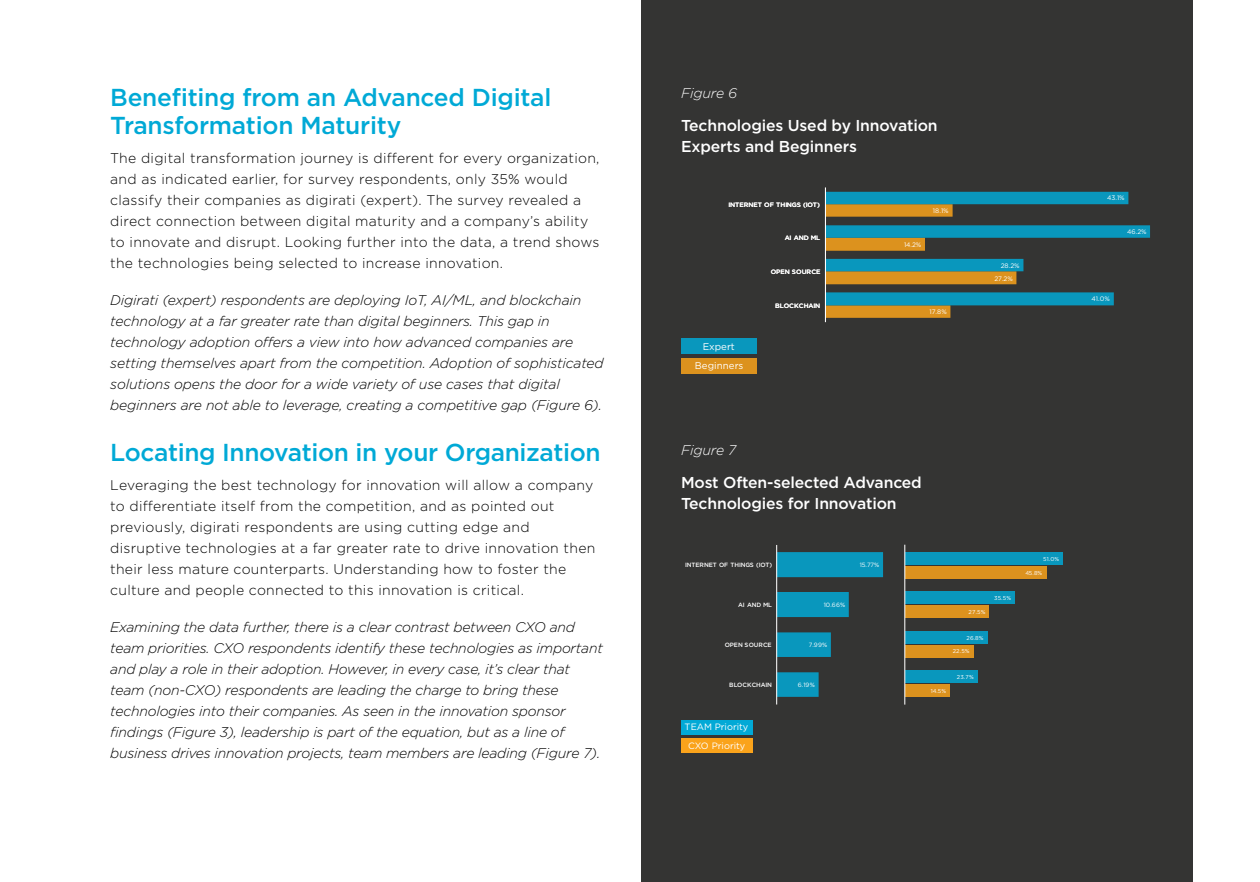
<style>
.page{position:relative;width:1260px;height:882px;background:#fff}
.page>*{position:absolute;margin:0;border:0;box-sizing:border-box;transform-origin:0 0}
.t1{font:500 24.5px/28px "Gotham";letter-spacing:-.015em;color:#00a9d6}
.t2{font:500 15.75px/21px "Gotham";letter-spacing:-.01em;color:#fff}
.t3{font:italic 300 14px/21px "Gotham";letter-spacing:-.015em;color:#000}
.t4{font:300 14px/21px "Gotham";letter-spacing:.02em;color:#000}
.t5{font:italic 300 14px "Gotham";letter-spacing:-.01em;color:#fff}
.t6{font:9.8px "Gotham";color:#fff}
.t7{font:9.28px "Gotham";letter-spacing:-.005em;color:#fff}
.t8{font:6.48px "Gotham";letter-spacing:-.015em;color:#fff}
.t9{font:500 6.3px "Gotham";letter-spacing:-.015em;color:#fff}
.t10{font:500 6.12px "Gotham";letter-spacing:-.015em;color:#fff}
.t11{font:6.12px "Gotham";letter-spacing:-.02em;color:#fff}
.t12{font:5.6px "Gotham";letter-spacing:.03em;color:#fff}
</style>
<div class="page">
<div style="left:641px;top:0;width:552px;height:882px;background:#343433"></div>
<svg style="left:826px;top:192px;width:324px;height:126px"></svg>
<hr style="left:825px;top:187px;width:1px;height:135px;background:#fff">
<div style="left:681px;top:358px;width:76px;height:16px;background:#dc921e"></div>
<div style="left:681px;top:339px;width:76px;height:15px;background:#0997bd"></div>
<svg style="left:777px;top:552px;width:106px;height:145px"></svg>
<hr style="left:776px;top:545px;width:1px;height:160px;background:#fff">
<div style="left:681px;top:738px;width:72px;height:15px;background:#faa31b"></div>
<div style="left:681px;top:720px;width:72px;height:15px;background:#02a9d6"></div>
<div style="left:905px;top:552px;width:158px;height:13px;background:#0997bd"></div>
<div style="left:905px;top:566px;width:141px;height:13px;background:#dc921e"></div>
<div style="left:905px;top:591px;width:110px;height:13px;background:#0997bd"></div>
<div style="left:905px;top:605px;width:84px;height:13px;background:#dc921e"></div>
<div style="left:905px;top:631px;width:82px;height:13px;background:#0997bd"></div>
<div style="left:905px;top:645px;width:69px;height:12px;background:#dc921e"></div>
<div style="left:905px;top:670px;width:73px;height:13px;background:#0997bd"></div>
<div style="left:905px;top:684px;width:45px;height:13px;background:#dc921e"></div>
<hr style="left:904px;top:545px;width:1px;height:160px;background:#fff">
<h1 class="t1" style="left:110px;top:83px;width:443px">Benefiting from an Advanced Digital<br>Transformation Maturity</h1>
<p class="t4" style="left:110px;top:147px;width:491px">The digital transformation journey is different for every organization, and as indicated earlier, for survey respondents, only 35% would classify their companies as digirati (expert). The survey revealed a direct connection between digital maturity and a company’s ability to innovate and disrupt. Looking further into the data, a trend shows the technologies being selected to increase innovation.</p>
<p class="t3" style="left:110px;top:289px;width:495px">Digirati (expert) respondents are deploying IoT, AI/ML, and blockchain technology at a far greater rate than digital beginners. This gap in technology adoption offers a view into how advanced companies are setting themselves apart from the competition. Adoption of sophisticated solutions opens the door for a wide variety of use cases that digital beginners are not able to leverage, creating a competitive gap (Figure 6).</p>
<h1 class="t1" style="left:110px;top:438px;width:492px">Locating Innovation in your Organization</h1>
<p class="t4" style="left:110px;top:475px;width:487px">Leveraging the best technology for innovation will allow a company to differentiate itself from the competition, and as pointed out previously, digirati respondents are using cutting edge and disruptive technologies at a far greater rate to drive innovation then their less mature counterparts. Understanding how to foster the culture and people connected to this innovation is critical.</p>
<p class="t3" style="left:110px;top:616px;width:494px">Examining the data further, there is a clear contrast between CXO and team priorities. CXO respondents identify these technologies as important and play a role in their adoption. However, in every case, it’s clear that team (non-CXO) respondents are leading the charge to bring these technologies into their companies. As seen in the innovation sponsor findings (Figure 3), leadership is part of the equation, but as a line of business drives innovation projects, team members are leading (Figure 7).</p>
<p class="t5" style="left:681px;top:84px;width:58px">Figure 6</p>
<p class="t2" style="left:681px;top:115px;width:258px">Technologies Used by Innovation<br>Experts and Beginners</p>
<p class="t9" style="left:729px;top:200px;width:93px">INTERNET OF THINGS (IOT)</p>
<p class="t9" style="left:785px;top:234px;width:37px">AI AND ML</p>
<p class="t9" style="left:771px;top:268px;width:51px">OPEN SOURCE</p>
<p class="t6" style="left:703px;top:340px;width:34px">Expert</p>
<p class="t6" style="left:695px;top:359px;width:50px">Beginners</p>
<p class="t9" style="left:775px;top:301px;width:47px">BLOCKCHAIN</p>
<p class="t8" style="left:904px;top:240px;width:19px">14.2%</p>
<p class="t8" style="left:933px;top:207px;width:17px">18.1%</p>
<p class="t8" style="left:930px;top:308px;width:19px">17.8%</p>
<p class="t8" style="left:1001px;top:261px;width:20px">28.2%</p>
<p class="t8" style="left:994px;top:274px;width:20px">27.2%</p>
<p class="t5" style="left:681px;top:442px;width:57px">Figure 7</p>
<p class="t2" style="left:681px;top:472px;width:242px">Most Often-selected Advanced<br>Technologies for Innovation</p>
<p class="t10" style="left:685px;top:561px;width:89px">INTERNET OF THINGS (IOT)</p>
<p class="t10" style="left:738px;top:601px;width:35px">AI AND ML</p>
<p class="t10" style="left:725px;top:641px;width:49px">OPEN SOURCE</p>
<p class="t10" style="left:729px;top:681px;width:44px">BLOCKCHAIN</p>
<p class="t7" style="left:685px;top:721px;width:65px">TEAM Priority</p>
<p class="t7" style="left:688px;top:740px;width:59px">CXO Priority</p>
<p class="t11" style="left:824px;top:601px;width:23px">10.66%</p>
<p class="t11" style="left:809px;top:641px;width:20px">7.99%</p>
<p class="t11" style="left:798px;top:681px;width:18px">6.19%</p>
<p class="t11" style="left:860px;top:561px;width:21px">15.77%</p>
<p class="t12" style="left:969px;top:608px;width:18px">27.5%</p>
<p class="t12" style="left:967px;top:634px;width:18px">26.8%</p>
<p class="t12" style="left:953px;top:648px;width:18px">22.5%</p>
<p class="t12" style="left:957px;top:673px;width:18px">23.7%</p>
<p class="t12" style="left:931px;top:687px;width:17px">14.5%</p>
<p class="t12" style="left:994px;top:595px;width:18px">35.5%</p>
<p class="t12" style="left:1043px;top:555px;width:17px">51.0%</p>
<p class="t12" style="left:1025px;top:569px;width:18px">45.8%</p>
<p class="t8" style="left:1107px;top:194px;width:19px">43.1%</p>
<p class="t8" style="left:1127px;top:228px;width:21px">46.2%</p>
<p class="t8" style="left:1092px;top:295px;width:20px">41.0%</p>
</div>
